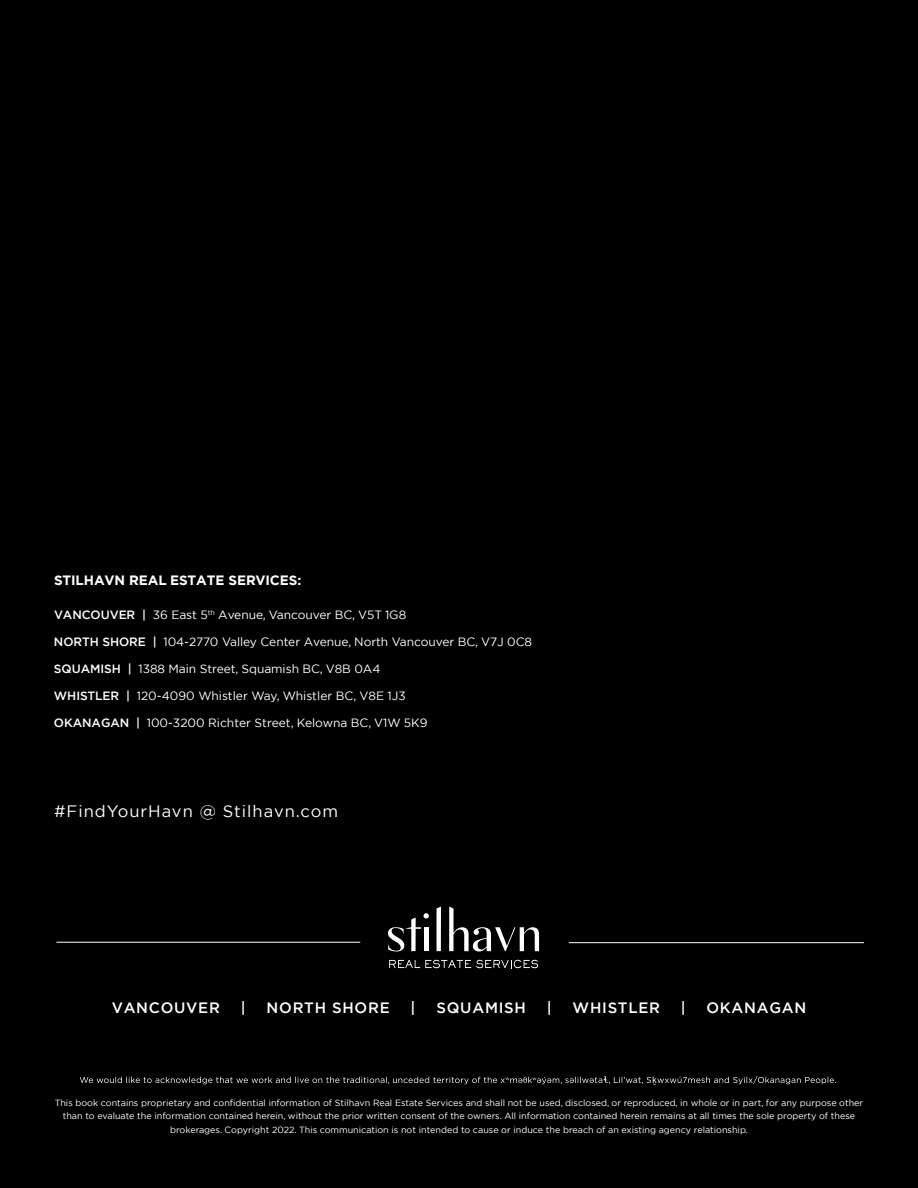
<style>
.page{position:relative;width:918px;height:1188px;background:#000}
.page>*{position:absolute;margin:0;border:0;box-sizing:border-box;transform-origin:0 0}
.t1{font:16.5px "Gotham";letter-spacing:.06em;color:#fff}
.t2{font:500 15px "Gotham";letter-spacing:.05em;color:#fff}
.t3{font:700 13.5px "Gotham";letter-spacing:-.005em;color:#fff}
.t4{font:12px "Gotham";letter-spacing:-.005em;color:#fff}
.t5{font:9px/13.5px "Gotham";color:#fff;text-align:center}
.s1{font-weight:500}
</style>
<div class="page">
<hr style="left:56px;top:942px;width:304px;height:1px;background:#fff">
<hr style="left:569px;top:942px;width:295px;height:1px;background:#fff">
<svg style="left:387px;top:913px;width:42px;height:38px"></svg>
<hr style="left:424px;top:927px;width:4px;height:24px;background:#fff">
<svg style="left:437px;top:907px;width:4px;height:44px"></svg>
<svg style="left:449px;top:907px;width:90px;height:44px"></svg>
<svg style="left:389px;top:960px;width:149px;height:8px"></svg>
<svg style="left:80px;top:1076px;width:756px;height:8px"></svg>
<h3 class="t3" style="left:54px;top:571px;width:249px">STILHAVN REAL ESTATE SERVICES:</h3>
<h3 class="t4" style="left:54px;top:607px;width:354px"><span class="s1">VANCOUVER |</span> 36 East 5<sup>th</sup> Avenue, Vancouver BC, V5T 1G8</h3>
<h3 class="t4" style="left:54px;top:634px;width:480px"><span class="s1">NORTH SHORE |</span> 104-2770 Valley Center Avenue, North Vancouver BC, V7J 0C8</h3>
<h3 class="t4" style="left:54px;top:661px;width:328px"><span class="s1">SQUAMISH |</span> 1388 Main Street, Squamish BC, V8B 0A4</h3>
<h3 class="t4" style="left:54px;top:688px;width:353px"><span class="s1">WHISTLER |</span> 120-4090 Whistler Way, Whistler BC, V8E 1J3</h3>
<h3 class="t4" style="left:54px;top:715px;width:375px"><span class="s1">OKANAGAN |</span> 100-3200 Richter Street, Kelowna BC, V1W 5K9</h3>
<h1 class="t1" style="left:54px;top:801px;width:286px">#FindYourHavn @ Stilhavn.com</h1>
<h2 class="t2" style="left:112px;top:998px;width:110px">VANCOUVER</h2>
<h2 class="t2" style="left:241px;top:998px;width:6px">|</h2>
<h2 class="t2" style="left:267px;top:998px;width:125px">NORTH SHORE</h2>
<h2 class="t2" style="left:411px;top:998px;width:6px">|</h2>
<h2 class="t2" style="left:436px;top:998px;width:91px">SQUAMISH</h2>
<h2 class="t2" style="left:547px;top:998px;width:6px">|</h2>
<h2 class="t2" style="left:573px;top:998px;width:89px">WHISTLER</h2>
<h2 class="t2" style="left:681px;top:998px;width:6px">|</h2>
<h2 class="t2" style="left:706px;top:998px;width:101px">OKANAGAN</h2>
<p class="t5" style="left:55px;top:1095px;width:810px">This book contains proprietary and confidential information of Stilhavn Real Estate Services and shall not be used, disclosed, or reproduced, in whole or in part, for any purpose other than to evaluate the information contained herein, without the prior written consent of the owners. All information contained herein remains at all times the sole property of these brokerages. Copyright 2022. This communication is not intended to cause or induce the breach of an existing agency relationship.</p>
</div>
